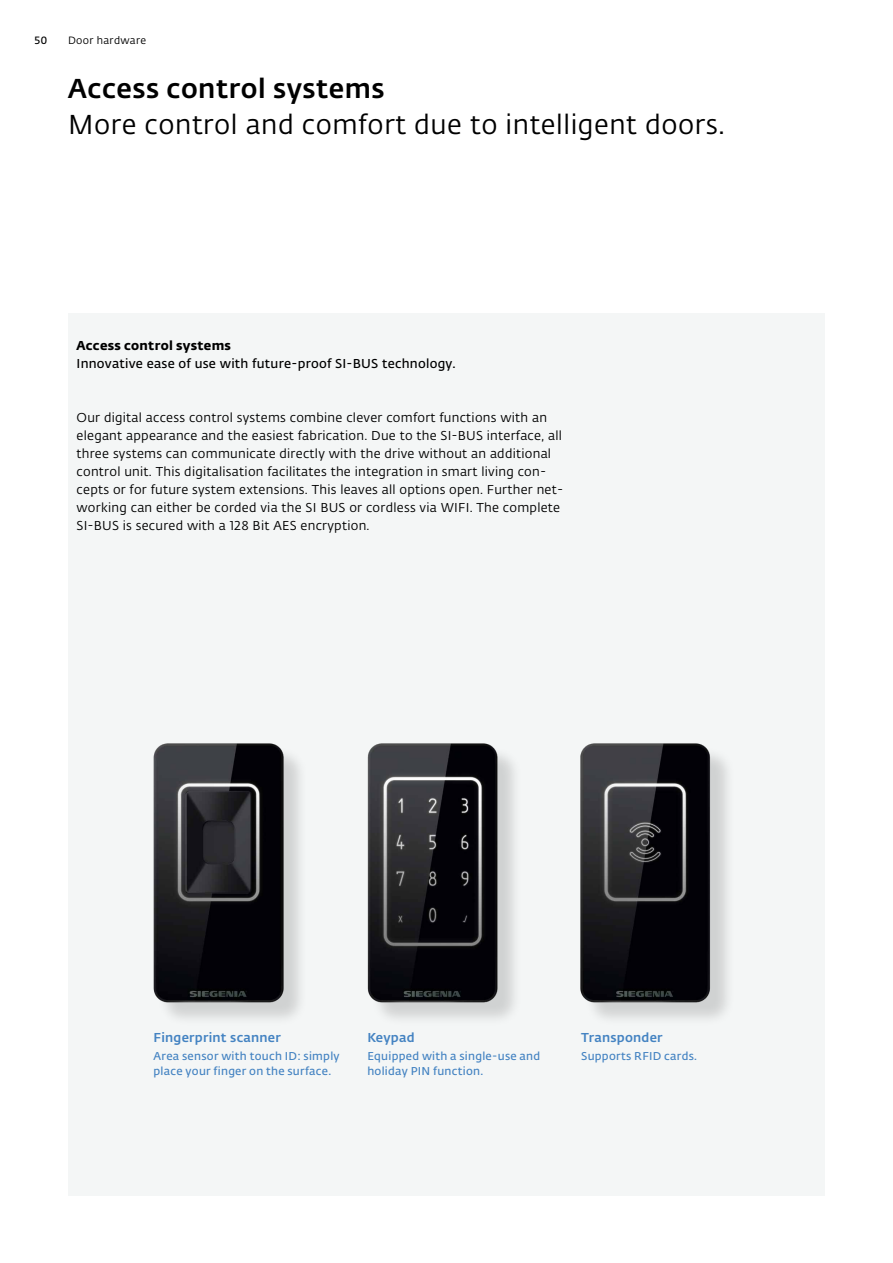
<style>
.page{position:relative;width:893px;height:1263px;background:#fff}
.page>*{position:absolute;margin:0;border:0;box-sizing:border-box;transform-origin:0 0}
.t1{font:27px "Fedra Sans Alt Pro";letter-spacing:.02em;color:#000}
.t2{font:500 27px "Fedra Sans Alt Pro";letter-spacing:.02em;color:#000}
.t3{font:12.75px/18px "Fedra Sans Alt Pro";letter-spacing:.02em;color:#000}
.t4{font:600 12.75px "Fedra Sans Alt Pro";letter-spacing:.02em;color:#000}
.t5{font:500 12.75px "Fedra Sans Alt Pro";letter-spacing:.02em;color:#4483c2}
.t6{font:700 12.75px "Fedra Sans Alt Pro";letter-spacing:.02em;color:#000}
.t7{font:600 11.25px/15px "Fedra Sans Alt Pro";letter-spacing:.025em;color:#4483c2}
.t8{font:10.5px "Fedra Sans Alt Pro";letter-spacing:.03em;color:#000}
.t9{font:600 10.5px "Fedra Sans Alt Pro";color:#000}
</style>
<div class="page">
<div style="left:68px;top:314px;width:757px;height:882px;background:#f4f6f6"></div>
<img style="left:580px;top:743px;width:148px;height:276px">
<img style="left:367px;top:743px;width:148px;height:276px">
<img style="left:153px;top:743px;width:147px;height:276px">
<p class="t9" style="left:34px;top:32px;width:15px">50</p>
<p class="t8" style="left:68px;top:33px;width:80px">Door hardware</p>
<h1 class="t2" style="left:68px;top:68px;width:318px">Access control systems</h1>
<h1 class="t1" style="left:68px;top:105px;width:658px">More control and comfort due to intelligent doors.</h1>
<p class="t6" style="left:77px;top:335px;width:156px">Access control systems</p>
<p class="t4" style="left:77px;top:354px;width:381px">Innovative ease of use with future-proof SI-BUS technology.</p>
<p class="t3" style="left:77px;top:408px;width:488px">Our digital access control systems combine clever comfort functions with an elegant appearance and the easiest fabrication. Due to the SI-BUS interface, all three systems can communicate directly with the drive without an additional control unit. This digitalisation facilitates the integration in smart living con&shy;cepts or for future system extensions. This leaves all options open. Further net&shy;working can either be corded via the SI BUS or cordless via WIFI. The complete SI-BUS is secured with a 128 Bit AES encryption.</p>
<p class="t5" style="left:154px;top:1028px;width:129px">Fingerprint scanner</p>
<p class="t7" style="left:154px;top:1048px;width:188px">Area sensor with touch ID: simply place your finger on the surface.</p>
<p class="t5" style="left:367px;top:1028px;width:49px">Keypad</p>
<p class="t7" style="left:367px;top:1048px;width:174px">Equipped with a single-use and holiday PIN function.</p>
<p class="t5" style="left:581px;top:1028px;width:83px">Transponder</p>
<p class="t7" style="left:581px;top:1048px;width:117px">Supports RFID cards.</p>
</div>
